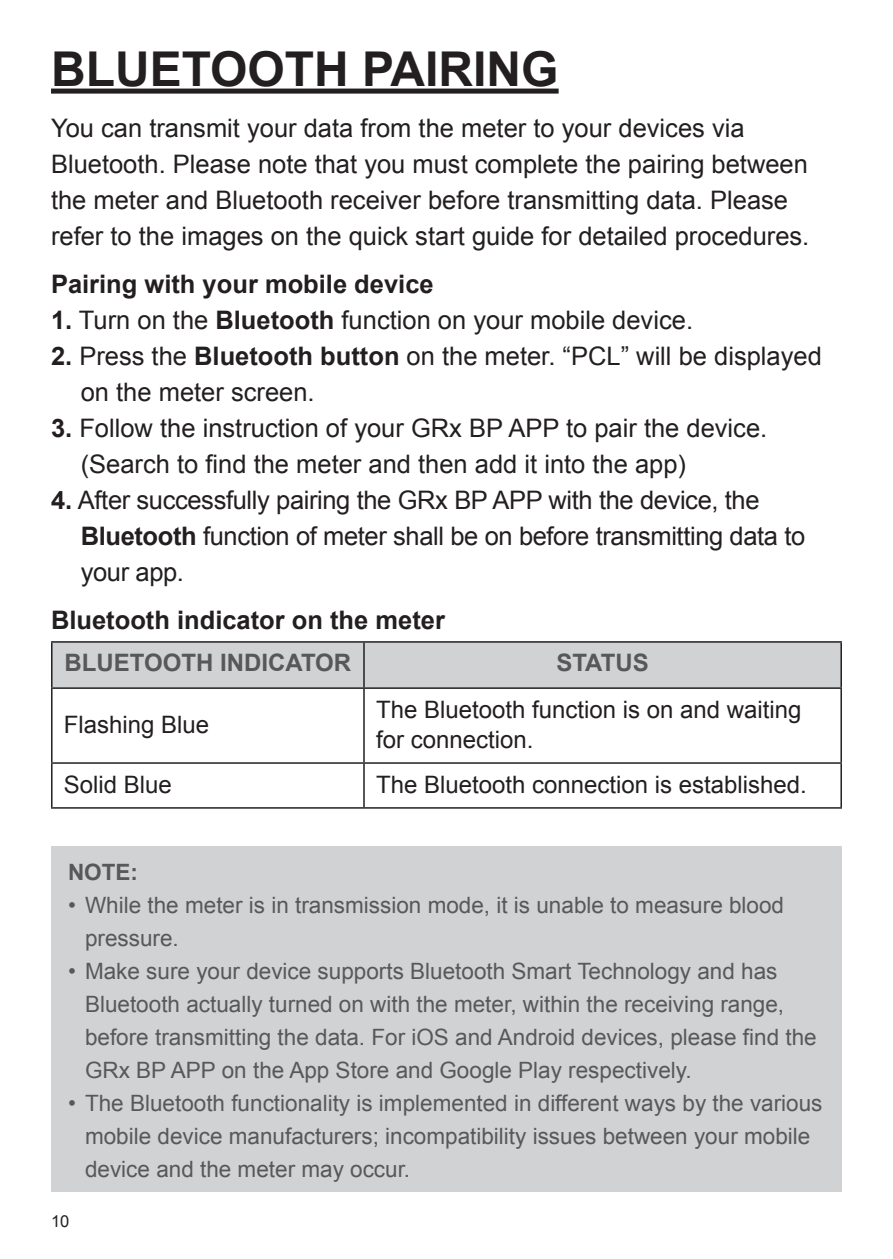
<style>
.page{position:relative;width:893px;height:1259px;background:#fff}
.page>*{position:absolute;margin:0;border:0;box-sizing:border-box;transform-origin:0 0}
.t1{font:700 48px "Arial";color:#231f20}
.t2{font:25.5px/36px "Arial";color:#231f20}
.t3{font:700 25.5px "Arial";color:#231f20}
.t4{font:24px/30px "Arial";color:#231f20}
.t5{font:700 24px "Arial";color:#57585a}
.t6{font:22.5px/33px "Arial";color:#57585a}
.t7{font:700 22.5px "Arial";color:#57585a}
.t8{font:16.5px "Arial";color:#231f20}
.s1{font-weight:700}
</style>
<div class="page">
<div style="left:51px;top:89px;width:508px;height:5px;background:#231f20"></div>
<div style="left:53px;top:642px;width:787px;height:45px;background:#d1d2d4"></div>
<hr style="left:51px;top:689px;width:2px;height:73px;background:#231f20">
<hr style="left:363px;top:689px;width:2px;height:73px;background:#231f20">
<hr style="left:840px;top:689px;width:2px;height:73px;background:#231f20">
<hr style="left:51px;top:762px;width:313px;height:2px;background:#231f20">
<hr style="left:51px;top:764px;width:2px;height:43px;background:#231f20">
<hr style="left:364px;top:762px;width:478px;height:2px;background:#231f20">
<hr style="left:363px;top:764px;width:2px;height:43px;background:#231f20">
<hr style="left:840px;top:764px;width:2px;height:43px;background:#231f20">
<hr style="left:51px;top:807px;width:313px;height:1px;background:#231f20">
<hr style="left:364px;top:807px;width:478px;height:1px;background:#231f20">
<hr style="left:364px;top:641px;width:478px;height:1px;background:#231f20">
<hr style="left:840px;top:642px;width:2px;height:45px;background:#231f20">
<hr style="left:364px;top:687px;width:478px;height:2px;background:#231f20">
<hr style="left:51px;top:641px;width:313px;height:1px;background:#231f20">
<hr style="left:51px;top:642px;width:2px;height:45px;background:#231f20">
<hr style="left:363px;top:642px;width:2px;height:45px;background:#231f20">
<hr style="left:51px;top:687px;width:313px;height:2px;background:#231f20">
<div style="left:51px;top:846px;width:791px;height:345px;background:#d1d2d4"></div>
<h1 class="t1" style="left:51px;top:37px;width:509px">BLUETOOTH PAIRING</h1>
<p class="t2" style="left:51px;top:110px;width:760px">You can transmit your data from the meter to your devices via Bluetooth. Please note that you must complete the pairing between the meter and Bluetooth receiver before transmitting data. Please refer to the images on the quick start guide for detailed procedures.</p>
<p class="t3" style="left:51px;top:267px;width:384px">Pairing with your mobile device</p>
<p class="t2" style="left:51px;top:302px;width:644px"><span class="s1">1.</span> Turn on the <span class="s1">Bluetooth</span> function on your mobile device.</p>
<p class="t2" style="left:81px;top:338px;width:743px;text-indent:-30px"><span class="s1">2.</span> Press the <span class="s1">Bluetooth button</span> on the meter. “PCL” will be displayed on the meter screen.</p>
<p class="t2" style="left:81px;top:410px;width:688px;text-indent:-30px"><span class="s1">3.</span> Follow the instruction of your GRx BP APP to pair the device. (Search to find the meter and then add it into the app)</p>
<p class="t2" style="left:81px;top:482px;width:726px;text-indent:-30px"><span class="s1">4.</span> After successfully pairing the GRx BP APP with the device, the<br><span class="s1">Bluetooth</span> function of meter shall be on before transmitting data to your app.</p>
<p class="t3" style="left:51px;top:603px;width:395px">Bluetooth indicator on the meter</p>
<p class="t5" style="left:65px;top:647px;width:288px">BLUETOOTH INDICATOR</p>
<p class="t5" style="left:556px;top:647px;width:94px">STATUS</p>
<p class="t4" style="left:64px;top:709px;width:147px">Flashing Blue</p>
<p class="t4" style="left:376px;top:694px;width:427px">The Bluetooth function is on and waiting for connection.</p>
<p class="t4" style="left:64px;top:769px;width:110px">Solid Blue</p>
<p class="t4" style="left:376px;top:769px;width:432px">The Bluetooth connection is established.</p>
<p class="t7" style="left:68px;top:857px;width:71px">NOTE:</p>
<p class="t6" style="left:85px;top:888px;width:701px;text-indent:-17px">• While the meter is in transmission mode, it is unable to measure blood pressure.</p>
<p class="t6" style="left:85px;top:954px;width:733px;text-indent:-17px">• Make sure your device supports Bluetooth Smart Technology and has Bluetooth actually turned on with the meter, within the receiving range, before transmitting the data. For iOS and Android devices, please find the GRx BP APP on the App Store and Google Play respectively.</p>
<p class="t6" style="left:85px;top:1086px;width:739px;text-indent:-17px">• The Bluetooth functionality is implemented in different ways by the various mobile device manufacturers; incompatibility issues between your mobile device and the meter may occur.</p>
<p class="t8" style="left:51px;top:1210px;width:20px">10</p>
</div>
